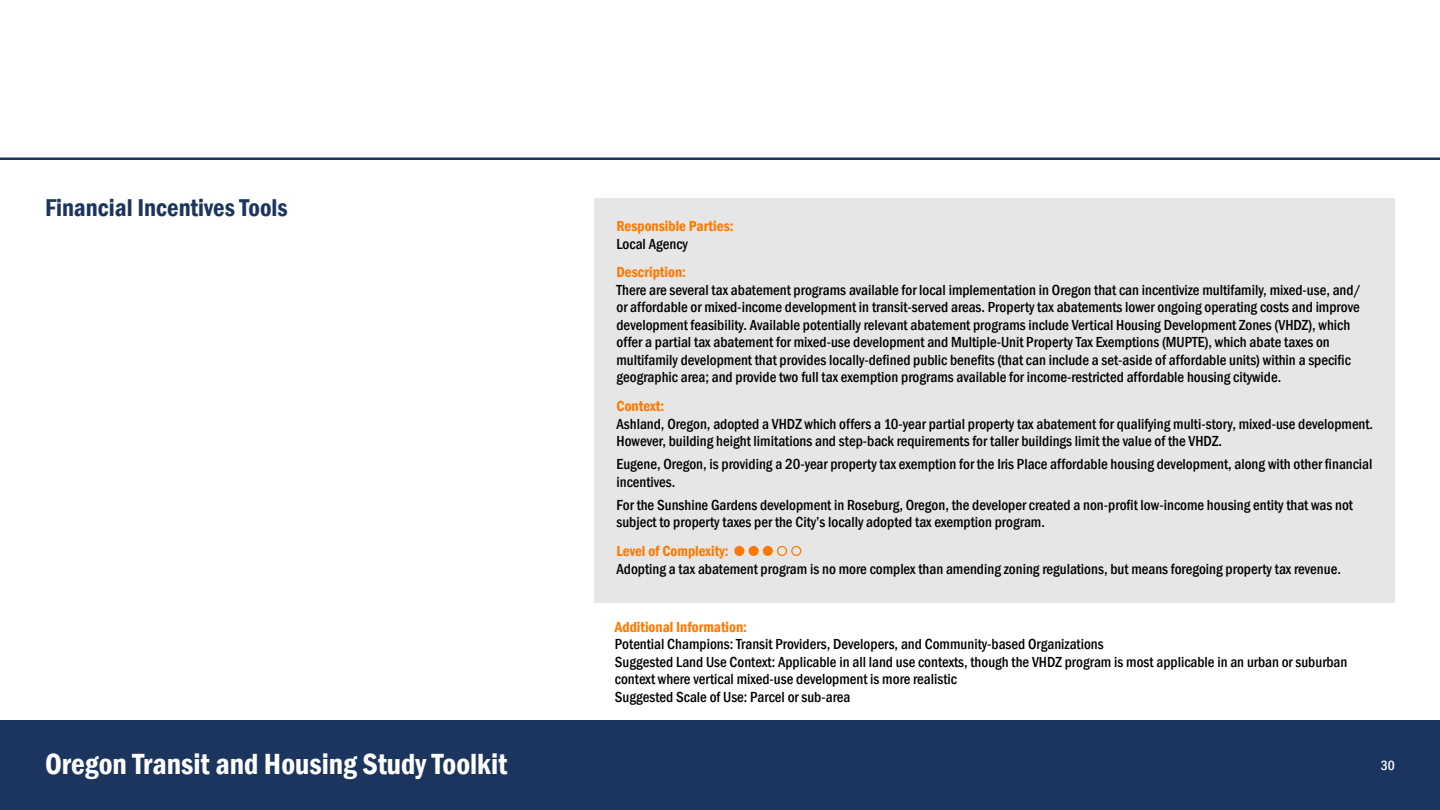
<style>
.page{position:relative;width:1440px;height:810px;background:#fff}
.page>*{position:absolute;margin:0;border:0;box-sizing:border-box;transform-origin:0 0}
.t1{font:600 condensed 30px "Franklin Gothic";color:#fff}
.t2{font:600 condensed 25px "Franklin Gothic";color:#1c355e}
.t3{font:500 condensed 15px/17.5px "Franklin Gothic";color:#000}
.t4{font:600 condensed 15px "Franklin Gothic";color:#ff7900}
.t5{font:500 condensed 13.75px "Franklin Gothic";color:#fff}
</style>
<div class="page">
<div style="left:0;top:720px;width:1440px;height:90px;background:#1c355e"></div>
<hr style="left:0;top:158px;width:1440px;height:2px;background:#1c355e">
<div style="left:594px;top:198px;width:801px;height:405px;background:#e6e6e6"></div>
<div style="left:734px;top:546px;width:10px;height:10px;background:#ff7900;border-radius:50%"></div>
<div style="left:749px;top:546px;width:10px;height:10px;background:#ff7900;border-radius:50%"></div>
<div style="left:763px;top:546px;width:10px;height:10px;background:#ff7900;border-radius:50%"></div>
<div style="left:777px;top:546px;width:10px;height:10px;border:1px solid #ff7900;border-radius:50%"></div>
<div style="left:791px;top:546px;width:10px;height:10px;border:1px solid #ff7900;border-radius:50%"></div>
<h2 class="t2" style="left:45px;top:190px;width:244px">Financial Incentives Tools</h2>
<h1 class="t1" style="left:45px;top:744px;width:464px">Oregon Transit and Housing Study Toolkit</h1>
<p class="t4" style="left:617px;top:216px;width:119px">Responsible Parties:</p>
<p class="t3" style="left:617px;top:235px;width:73px">Local Agency</p>
<p class="t4" style="left:617px;top:262px;width:71px">Description:</p>
<p class="t3" style="left:617px;top:281px;width:746px">There are several tax abatement programs available for local implementation in Oregon that can incentivize multifamily, mixed-use, and/ or affordable or mixed-income development in transit-served areas. Property tax abatements lower ongoing operating costs and improve development feasibility. Available potentially relevant abatement programs include Vertical Housing Development Zones (VHDZ), which offer a partial tax abatement for mixed-use development and Multiple-Unit Property Tax Exemptions (MUPTE), which abate taxes on multifamily development that provides locally-defined public benefits (that can include a set-aside of affordable units) within a specific geographic area; and provide two full tax exemption programs available for income-restricted affordable housing citywide.</p>
<p class="t4" style="left:617px;top:396px;width:49px">Context:</p>
<p class="t3" style="left:617px;top:415px;width:758px">Ashland, Oregon, adopted a VHDZ which offers a 10-year partial property tax abatement for qualifying multi-story, mixed-use development.<br>However, building height limitations and step-back requirements for taller buildings limit the value of the VHDZ.</p>
<p class="t3" style="left:617px;top:455px;width:758px">Eugene, Oregon, is providing a 20-year property tax exemption for the Iris Place affordable housing development, along with other financial incentives.</p>
<p class="t3" style="left:617px;top:496px;width:738px">For the Sunshine Gardens development in Roseburg, Oregon, the developer created a non-profit low-income housing entity that was not subject to property taxes per the City’s locally adopted tax exemption program.</p>
<p class="t4" style="left:617px;top:541px;width:114px">Level of Complexity:</p>
<p class="t3" style="left:617px;top:560px;width:726px">Adopting a tax abatement program is no more complex than amending zoning regulations, but means foregoing property tax revenue.</p>
<p class="t4" style="left:615px;top:617px;width:134px">Additional Information:</p>
<p class="t3" style="left:615px;top:635px;width:734px">Potential Champions: Transit Providers, Developers, and Community-based Organizations<br>Suggested Land Use Context: Applicable in all land use contexts, though the VHDZ program is most applicable in an urban or suburban context where vertical mixed-use development is more realistic<br>Suggested Scale of Use: Parcel or sub-area</p>
<p class="t5" style="left:1381px;top:756px;width:16px">30</p>
</div>
